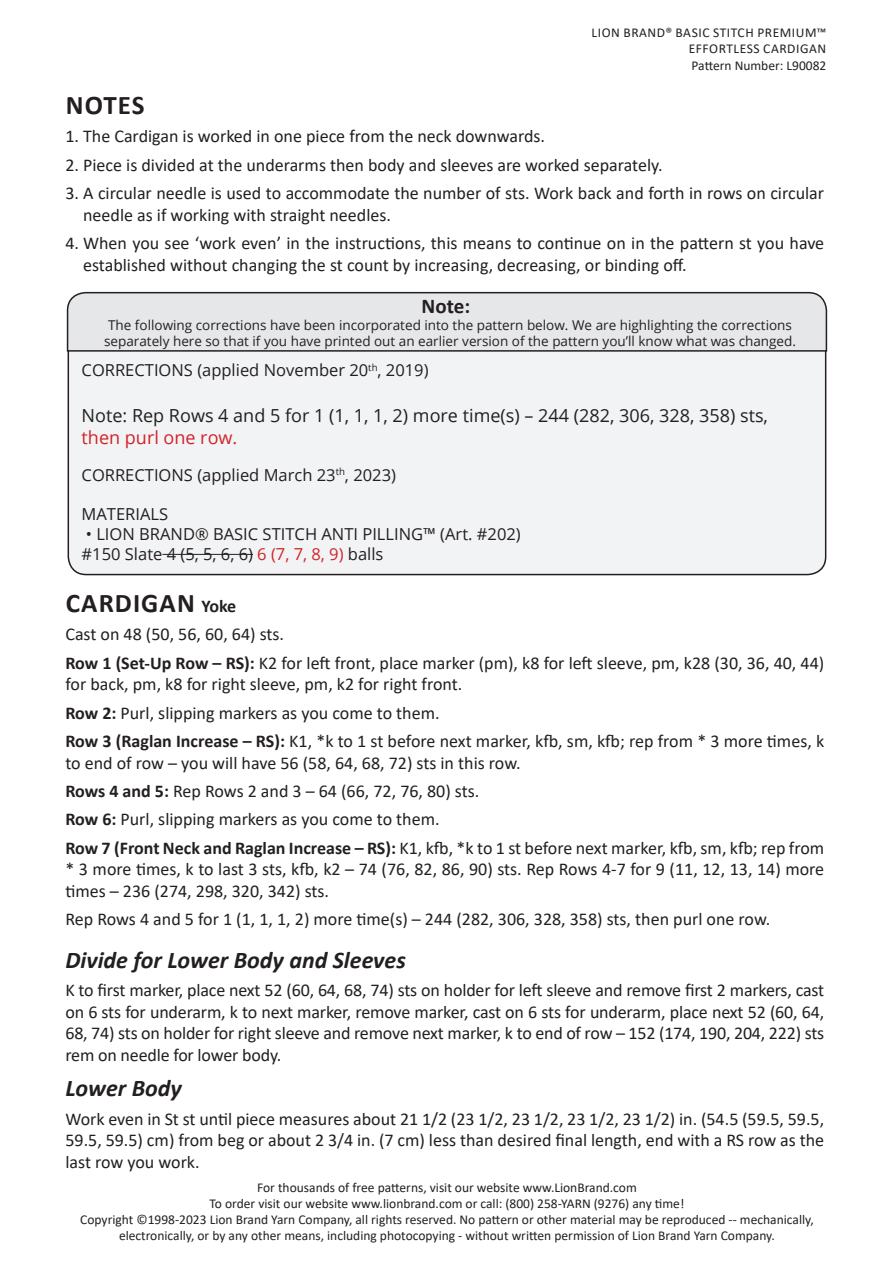
<style>
.page{position:relative;width:894px;height:1263px;background:#fff}
.page>*{position:absolute;margin:0;border:0;box-sizing:border-box;transform-origin:0 0}
.t1{font:700 27px "Calibri";letter-spacing:.04em;color:#231f20}
.t2{font:italic 700 24px "Calibri";color:#231f20}
.t3{font:700 21px "Calibri";color:#231f20}
.t4{font:18px/21.6px "Calibri";color:#231f20}
.t5{font:18px/21.6px "Open Sans";color:#231f20}
.t6{font:16.5px "Open Sans";color:#231f20}
.t7{font:13.5px/16.2px "Calibri";color:#231f20;text-align:justify}
.t8{font:13.5px/16.2px "Open Sans";color:#231f20}
.s1{color:#d1232a}
.s2{font-size:18px}
.s3{font-weight:700}
</style>
<div class="page">
<div style="left:68px;top:302px;width:757px;height:272px;background:#f2f3f4;border-radius:18px"></div>
<svg style="left:66px;top:291px;width:761px;height:61px"></svg>
<hr style="left:162px;top:554px;width:91px;height:1px;background:#231f20">
<p class="t7" style="left:688px;top:24px;width:139px;text-indent:-97px">LION BRAND® BASIC STITCH PREMIUM™ EFFORTLESS CARDIGAN Pattern Number: L90082</p>
<p class="t1" style="left:66px;top:86px;width:80px">NOTES</p>
<p class="t4" style="left:65px;top:125px;width:481px">1. The Cardigan is worked in one piece from the neck downwards.</p>
<p class="t4" style="left:65px;top:153px;width:598px">2. Piece is divided at the underarms then body and sleeves are worked separately.</p>
<p class="t4" style="left:83px;top:182px;width:742px;text-indent:-18px">3. A circular needle is used to accommodate the number of sts. Work back and forth in rows on circular needle as if working with straight needles.</p>
<p class="t4" style="left:83px;top:232px;width:742px;text-indent:-18px">4. When you see ‘work even’ in the instructions, this means to continue on in the pattern st you have established without changing the st count by increasing, decreasing, or binding off.</p>
<p class="t3" style="left:421px;top:292px;width:50px">Note:</p>
<p class="t8" style="left:104px;top:316px;width:693px">The following corrections have been incorporated into the pattern below. We are highlighting the corrections separately here so that if you have printed out an earlier version of the pattern you’ll know what was changed.</p>
<p class="t6" style="left:82px;top:359px;width:348px">CORRECTIONS (applied November 20<sup>th</sup>, 2019)</p>
<p class="t5" style="left:82px;top:404px;width:687px">Note: Rep Rows 4 and 5 for 1 (1, 1, 1, 2) more time(s) – 244 (282, 306, 328, 358) sts, <span class="s1">then purl one row.</span></p>
<p class="t6" style="left:82px;top:463px;width:316px">CORRECTIONS (applied March 23<sup>th</sup>, 2023)</p>
<p class="t6" style="left:82px;top:503px;width:88px">MATERIALS</p>
<p class="t6" style="left:86px;top:523px;width:436px">• LION BRAND® BASIC STITCH ANTI PILLING™ (Art. #202)</p>
<p class="t6" style="left:82px;top:542px;width:303px">#150 Slate 4 (5, 5, 6, 6) <span class="s1">6 (7, 7, 8, 9)</span> balls</p>
<p class="t1" style="left:66px;top:584px;width:172px">CARDIGAN <span class="s2">Yoke</span></p>
<p class="t4" style="left:65px;top:623px;width:220px">Cast on 48 (50, 56, 60, 64) sts.</p>
<p class="t4" style="left:65px;top:651px;width:760px"><span class="s3">Row 1 (Set-Up Row – RS):</span> K2 for left front, place marker (pm), k8 for left sleeve, pm, k28 (30, 36, 40, 44) for back, pm, k8 for right sleeve, pm, k2 for right front.</p>
<p class="t4" style="left:65px;top:701px;width:375px"><span class="s3">Row 2:</span> Purl, slipping markers as you come to them.</p>
<p class="t4" style="left:65px;top:729px;width:760px"><span class="s3">Row 3 (Raglan Increase – RS):</span> K1, *k to 1 st before next marker, kfb, sm, kfb; rep from * 3 more times, k to end of row – you will have 56 (58, 64, 68, 72) sts in this row.</p>
<p class="t4" style="left:65px;top:779px;width:415px"><span class="s3">Rows 4 and 5:</span> Rep Rows 2 and 3 – 64 (66, 72, 76, 80) sts.</p>
<p class="t4" style="left:65px;top:808px;width:375px"><span class="s3">Row 6:</span> Purl, slipping markers as you come to them.</p>
<p class="t4" style="left:65px;top:836px;width:760px;text-align:justify"><span class="s3">Row 7 (Front Neck and Raglan Increase – RS):</span> K1, kfb, *k to 1 st before next marker, kfb, sm, kfb; rep from * 3 more times, k to last 3 sts, kfb, k2 – 74 (76, 82, 86, 90) sts. Rep Rows 4-7 for 9 (11, 12, 13, 14) more times – 236 (274, 298, 320, 342) sts.</p>
<p class="t4" style="left:65px;top:908px;width:706px">Rep Rows 4 and 5 for 1 (1, 1, 1, 2) more time(s) – 244 (282, 306, 328, 358) sts, then purl one row.</p>
<p class="t2" style="left:65px;top:942px;width:342px">Divide for Lower Body and Sleeves</p>
<p class="t4" style="left:65px;top:978px;width:760px;text-align:justify">K to first marker, place next 52 (60, 64, 68, 74) sts on holder for left sleeve and remove first 2 markers, cast on 6 sts for underarm, k to next marker, remove marker, cast on 6 sts for underarm, place next 52 (60, 64, 68, 74) sts on holder for right sleeve and remove next marker, k to end of row – 152 (174, 190, 204, 222) sts rem on needle for lower body.</p>
<p class="t2" style="left:65px;top:1071px;width:118px">Lower Body</p>
<p class="t4" style="left:65px;top:1107px;width:760px;text-align:justify">Work even in St st until piece measures about 21 1/2 (23 1/2, 23 1/2, 23 1/2, 23 1/2) in. (54.5 (59.5, 59.5, 59.5, 59.5) cm) from beg or about 2 3/4 in. (7 cm) less than desired final length, end with a RS row as the last row you work.</p>
<p class="t7" style="left:80px;top:1178px;width:734px;text-align:center">For thousands of free patterns, visit our website www.LionBrand.com<br>To order visit our website www.lionbrand.com or call: (800) 258-YARN (9276) any time!<br>Copyright ©1998-2023 Lion Brand Yarn Company, all rights reserved. No pattern or other material may be reproduced -- mechanically, electronically, or by any other means, including photocopying - without written permission of Lion Brand Yarn Company.</p>
</div>
